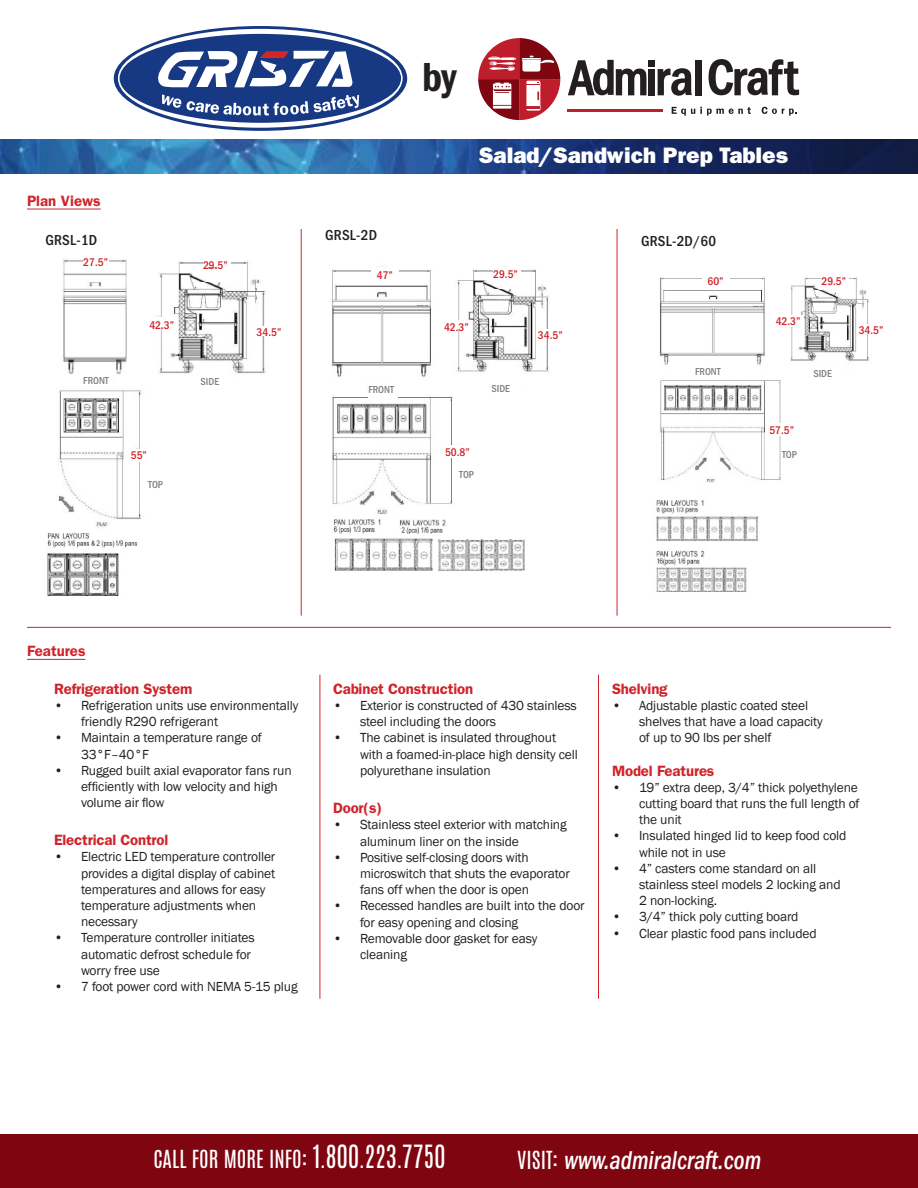
<style>
.page{position:relative;width:918px;height:1188px;background:#fff}
.page>*{position:absolute;margin:0;border:0;box-sizing:border-box;transform-origin:0 0}
.t1{font:600 condensed 42px "Franklin Gothic";color:#231f20}
.t2{font:italic 500 condensed 26.7px "Franklin Gothic";color:#fff;scale:.88 1}
.t3{font:800 22.5px "Franklin Gothic";color:#fff}
.t4{font:20.85px "Antonio";color:#fff}
.underlined-head{font:600 15px "Franklin Gothic";letter-spacing:-.01em;color:#d1232a}
.t5{font:500 condensed 15px "Franklin Gothic";letter-spacing:.015em;color:#231f20}
.t6{font:13.5px/16.2px "Franklin Gothic";letter-spacing:-.01em;color:#231f20}
.t7{font:500 condensed 11.55px "Franklin Gothic";color:#d1232a}
.t8{font:500 condensed 10.5px "Franklin Gothic";color:#7e8083}
.s1{font-size:26.7px}
.s2{font-family:"Antonio";font-weight:400;font-style:normal;font-stretch:normal;font-size:20.85px}
</style>
<div class="page">
<svg style="left:118px;top:29px;width:285px;height:99px"></svg>
<img style="left:0;top:140px;width:918px;height:34px">
<svg style="left:478px;top:38px;width:82px;height:82px"></svg>
<svg style="left:568px;top:60px;width:78px;height:35px"></svg>
<div style="left:649px;top:69px;width:6px;height:26px;background:#231f20"></div>
<div style="left:648px;top:60px;width:7px;height:7px;background:#231f20"></div>
<svg style="left:658px;top:68px;width:34px;height:28px"></svg>
<div style="left:695px;top:60px;width:6px;height:35px;background:#231f20"></div>
<svg style="left:709px;top:59px;width:90px;height:36px"></svg>
<hr style="left:567px;top:110px;width:96px;height:2px;background:#be1d2c">
<svg style="left:672px;top:107px;width:79px;height:9px"></svg>
<svg style="left:762px;top:107px;width:35px;height:9px"></svg>
<div style="left:0;top:1134px;width:918px;height:54px;background:#7f0611"></div>
<img style="left:312px;top:266px;width:257px;height:361px">
<img style="left:27px;top:259px;width:257px;height:368px">
<hr style="left:301px;top:229px;width:1px;height:387px;background:#d1232a">
<hr style="left:617px;top:229px;width:1px;height:387px;background:#d1232a">
<img style="left:660px;top:277px;width:209px;height:106px">
<img style="left:656px;top:383px;width:125px;height:156px">
<img style="left:644px;top:539px;width:157px;height:88px">
<hr style="left:27px;top:627px;width:864px;height:1px;background:#d1232a">
<div style="left:83px;top:255px;width:26px;height:13px;background:#fff"></div>
<div style="left:203px;top:257px;width:28px;height:10px;background:#fff"></div>
<div style="left:493px;top:267px;width:28px;height:10px;background:#fff"></div>
<div style="left:821px;top:274px;width:28px;height:11px;background:#fff"></div>
<div style="left:371px;top:267px;width:28px;height:10px;background:#fff"></div>
<div style="left:702px;top:273px;width:28px;height:10px;background:#fff"></div>
<div style="left:257px;top:326px;width:28px;height:10px;background:#fff"></div>
<div style="left:538px;top:329px;width:28px;height:10px;background:#fff"></div>
<div style="left:859px;top:324px;width:28px;height:10px;background:#fff"></div>
<div style="left:131px;top:449px;width:28px;height:12px;background:#fff"></div>
<div style="left:445px;top:445px;width:28px;height:13px;background:#fff"></div>
<div style="left:769px;top:424px;width:28px;height:12px;background:#fff"></div>
<div style="left:149px;top:317px;width:28px;height:10px;background:#fff"></div>
<div style="left:444px;top:320px;width:28px;height:10px;background:#fff"></div>
<div style="left:776px;top:315px;width:28px;height:12px;background:#fff"></div>
<div style="left:83px;top:373px;width:30px;height:15px;background:#fff"></div>
<div style="left:368px;top:382px;width:30px;height:15px;background:#fff"></div>
<div style="left:695px;top:364px;width:30px;height:15px;background:#fff"></div>
<div style="left:148px;top:477px;width:30px;height:16px;background:#fff"></div>
<div style="left:459px;top:468px;width:30px;height:15px;background:#fff"></div>
<div style="left:201px;top:375px;width:33px;height:14px;background:#fff"></div>
<div style="left:492px;top:381px;width:33px;height:20px;background:#fff"></div>
<div style="left:813px;top:366px;width:34px;height:18px;background:#fff"></div>
<hr style="left:320px;top:675px;width:1px;height:324px;background:#d1232a">
<hr style="left:598px;top:675px;width:1px;height:324px;background:#d1232a">
<hr style="left:27px;top:209px;width:74px;height:1px;background:#d1232a">
<hr style="left:27px;top:659px;width:59px;height:1px;background:#d1232a">
<h1 class="t1" style="left:422px;top:53px;width:36px">by</h1>
<p class="underlined-head" style="left:27px;top:192px;width:75px">Plan Views</p>
<p class="t5" style="left:45px;top:231px;width:53px">GRSL-1D</p>
<p class="t5" style="left:325px;top:227px;width:53px">GRSL-2D</p>
<p class="t7" style="left:83px;top:256px;width:26px">27.5”</p>
<p class="t7" style="left:203px;top:258px;width:26px">29.5”</p>
<p class="t7" style="left:377px;top:268px;width:18px">47”</p>
<p class="t3" style="left:479px;top:142px;width:311px">Salad/Sandwich Prep Tables</p>
<p class="t7" style="left:493px;top:268px;width:26px">29.5”</p>
<p class="t5" style="left:641px;top:232px;width:77px">GRSL-2D/60</p>
<p class="t7" style="left:707px;top:274px;width:18px">60”</p>
<p class="t8" style="left:83px;top:375px;width:27px">FRONT</p>
<p class="t7" style="left:149px;top:318px;width:26px">42.3”</p>
<p class="t7" style="left:444px;top:321px;width:26px">42.3”</p>
<p class="t7" style="left:257px;top:326px;width:26px">34.5”</p>
<p class="t7" style="left:538px;top:329px;width:26px">34.5”</p>
<p class="t8" style="left:201px;top:376px;width:20px">SIDE</p>
<p class="t8" style="left:368px;top:383px;width:27px">FRONT</p>
<p class="t8" style="left:492px;top:383px;width:20px">SIDE</p>
<p class="t7" style="left:131px;top:449px;width:18px">55”</p>
<p class="t7" style="left:445px;top:445px;width:26px">50.8”</p>
<p class="t8" style="left:148px;top:479px;width:17px">TOP</p>
<p class="t8" style="left:459px;top:469px;width:17px">TOP</p>
<p class="t8" style="left:695px;top:365px;width:27px">FRONT</p>
<p class="t7" style="left:776px;top:315px;width:26px">42.3”</p>
<p class="t7" style="left:769px;top:423px;width:26px">57.5”</p>
<p class="t8" style="left:782px;top:449px;width:17px">TOP</p>
<p class="t7" style="left:821px;top:275px;width:26px">29.5”</p>
<p class="t8" style="left:813px;top:368px;width:20px">SIDE</p>
<p class="t7" style="left:859px;top:324px;width:26px">34.5”</p>
<p class="underlined-head" style="left:27px;top:642px;width:60px">Features</p>
<p class="underlined-head" style="left:54px;top:680px;width:140px">Refrigeration System</p>
<p class="t6" style="left:81px;top:698px;width:219px;text-indent:-27px">• Refrigeration units use environmentally friendly R290 refrigerant</p>
<p class="t6" style="left:81px;top:730px;width:183px;text-indent:-27px">• Maintain a temperature range of<br>33°F–40°F</p>
<p class="t6" style="left:81px;top:763px;width:212px;text-indent:-27px">• Rugged built axial evaporator fans run efficiently with low velocity and high volume air flow</p>
<p class="underlined-head" style="left:54px;top:831px;width:116px">Electrical Control</p>
<p class="t6" style="left:81px;top:849px;width:196px;text-indent:-27px">• Electric LED temperature controller provides a digital display of cabinet temperatures and allows for easy temperature adjustments when necessary</p>
<p class="t6" style="left:81px;top:930px;width:175px;text-indent:-27px">• Temperature controller initiates automatic defrost schedule for worry free use</p>
<p class="t6" style="left:54px;top:979px;width:245px">• 7 foot power cord with NEMA 5-15 plug</p>
<p class="underlined-head" style="left:333px;top:680px;width:142px">Cabinet Construction</p>
<p class="t6" style="left:360px;top:698px;width:218px;text-indent:-27px">• Exterior is constructed of 430 stainless steel including the doors</p>
<p class="t6" style="left:360px;top:730px;width:219px;text-indent:-27px">• The cabinet is insulated throughout with a foamed-in-place high density cell polyurethane insulation</p>
<p class="underlined-head" style="left:333px;top:799px;width:51px">Door(s)</p>
<p class="t6" style="left:360px;top:817px;width:208px;text-indent:-27px">• Stainless steel exterior with matching aluminum liner on the inside</p>
<p class="t6" style="left:360px;top:849px;width:211px;text-indent:-27px">• Positive self-closing doors with microswitch that shuts the evaporator fans off when the door is open</p>
<p class="t6" style="left:360px;top:898px;width:226px;text-indent:-27px">• Recessed handles are built into the door for easy opening and closing</p>
<p class="t6" style="left:360px;top:930px;width:179px;text-indent:-27px">• Removable door gasket for easy cleaning</p>
<p class="underlined-head" style="left:612px;top:680px;width:57px">Shelving</p>
<p class="t6" style="left:639px;top:698px;width:185px;text-indent:-27px">• Adjustable plastic coated steel shelves that have a load capacity of up to 90 lbs per shelf</p>
<p class="underlined-head" style="left:612px;top:762px;width:104px">Model Features</p>
<p class="t6" style="left:639px;top:779px;width:222px;text-indent:-27px">• 19” extra deep, 3/4” thick polyethylene cutting board that runs the full length of the unit</p>
<p class="t6" style="left:639px;top:828px;width:209px;text-indent:-27px">• Insulated hinged lid to keep food cold while not in use</p>
<p class="t6" style="left:639px;top:860px;width:203px;text-indent:-27px">• 4” casters come standard on all stainless steel models 2 locking and<br>2 non-locking.</p>
<p class="t6" style="left:612px;top:909px;width:188px">• 3/4” thick poly cutting board</p>
<p class="t6" style="left:612px;top:925px;width:206px">• Clear plastic food pans included</p>
<h3 class="t4" style="left:153px;top:1144px;width:294px">CALL FOR MORE INFO: <span class="s1">1.800.223.7750</span></h3>
<h2 class="t2" style="left:517px;top:1146px;width:279px"><span class="s2">VISIT:</span> www.admiralcraft.com</h2>
</div>
